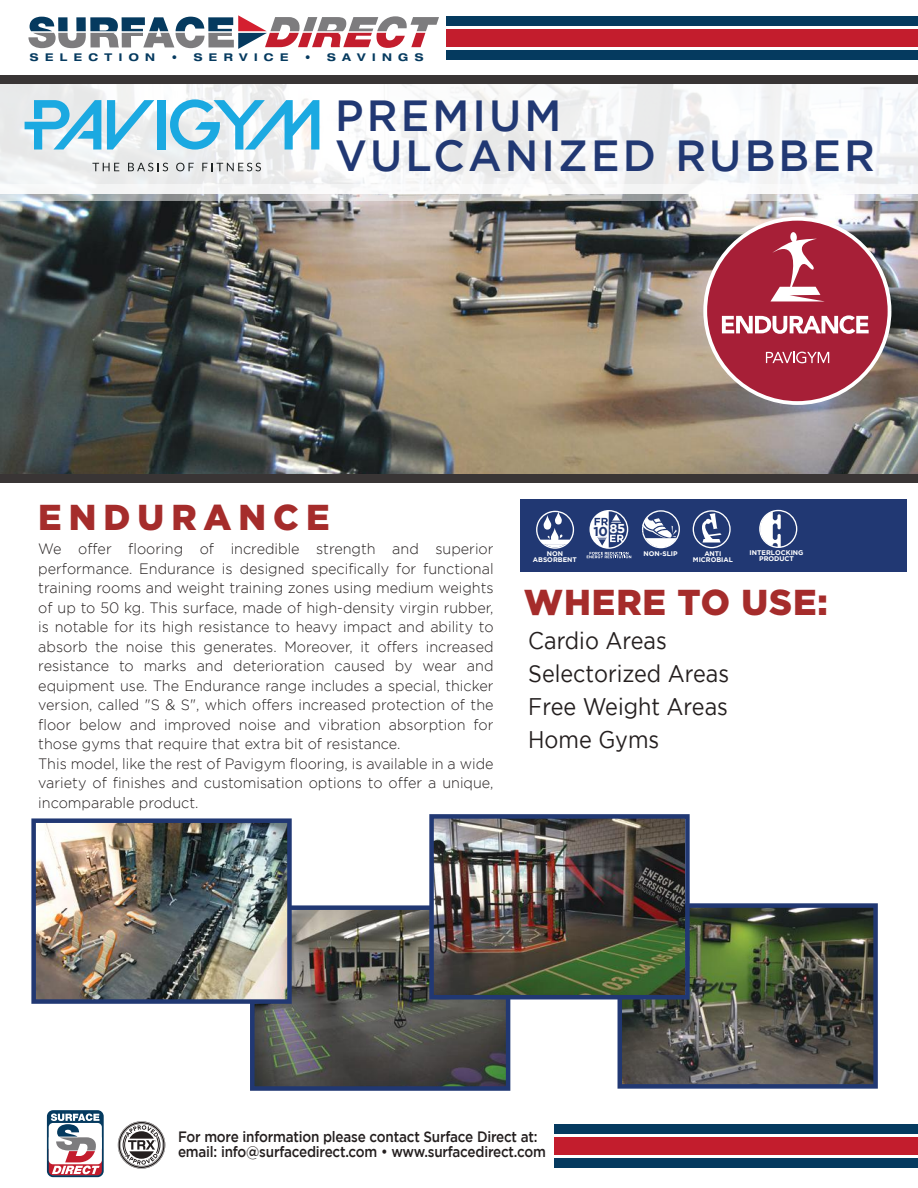
<style>
.page{position:relative;width:918px;height:1188px;background:#fff}
.page>*{position:absolute;margin:0;border:0;box-sizing:border-box;transform-origin:0 0}
.t1{font:500 43.5px/39.9px "Gotham";letter-spacing:.075em;color:#213873}
.t2{font:900 36px "Gotham";letter-spacing:.025em;color:#a52c2b}
.t3{font:900 36px "Gotham";letter-spacing:.19em;color:#a52c2b}
.t4{font:24px/33px "Gotham";color:#241f1f;scale:.9 1}
.t5{font:300 15px/19.5px "Gotham";color:#241f1f;scale:.96 1}
.t6{font:500 15px/15px "Gotham";letter-spacing:-.015em;color:#241f1f;scale:.9 1}
.t7{font:700 12.9px "Gotham";color:#213873}
.t8{font:700 expanded 10.65px "Helvetica Neue LT Std";letter-spacing:.6em;color:#053a5f}
.t9{font:700 6.75px/5.7px "Gotham";color:#fff;text-align:center}
</style>
<div class="page">
<img style="left:623px;top:908px;width:250px;height:176px">
<img style="left:255px;top:910px;width:250px;height:176px">
<img style="left:0;top:200px;width:918px;height:274px">
<div style="left:618px;top:903px;width:260px;height:186px;border:4px solid #213873"></div>
<div style="left:250px;top:905px;width:260px;height:186px;border:4px solid #213873"></div>
<div style="left:0;top:77px;width:918px;height:117px;background:linear-gradient(to right,#eff0f0,#f6f7f9)"></div>
<svg style="left:0;top:184px;width:918px;height:16px;fill:#f5f6f6"></svg>
<div style="left:0;top:76px;width:918px;height:8px;background:#393535"></div>
<div style="left:0;top:474px;width:918px;height:9px;background:#393535"></div>
<div style="left:520px;top:499px;width:386px;height:72px;background:#213873"></div>
<svg style="left:693px;top:510px;width:38px;height:38px"></svg>
<svg style="left:642px;top:510px;width:38px;height:38px"></svg>
<svg style="left:536px;top:511px;width:38px;height:38px"></svg>
<div style="left:157px;top:100px;width:8px;height:50px;background:#1ba9e1"></div>
<svg style="left:25px;top:100px;width:76px;height:50px;background:#88cce7"></svg>
<svg style="left:107px;top:100px;width:47px;height:50px"></svg>
<svg style="left:170px;top:99px;width:149px;height:51px"></svg>
<svg style="left:92px;top:163px;width:27px;height:8px"></svg>
<svg style="left:128px;top:163px;width:40px;height:8px"></svg>
<svg style="left:176px;top:163px;width:18px;height:8px"></svg>
<svg style="left:202px;top:163px;width:59px;height:8px"></svg>
<svg style="left:587px;top:510px;width:44px;height:48px"></svg>
<svg style="left:759px;top:510px;width:38px;height:38px"></svg>
<img style="left:434px;top:819px;width:251px;height:175px">
<img style="left:36px;top:823px;width:251px;height:176px">
<div style="left:31px;top:818px;width:261px;height:186px;border:4px solid #213873"></div>
<div style="left:429px;top:814px;width:261px;height:185px;border:4px solid #213873"></div>
<div style="left:447px;top:16px;width:471px;height:10px;background:#053a5f"></div>
<div style="left:447px;top:29px;width:471px;height:17px;background:#c31d2d"></div>
<div style="left:554px;top:1158px;width:364px;height:10px;background:#053a5f"></div>
<div style="left:554px;top:1124px;width:364px;height:10px;background:#053a5f"></div>
<div style="left:554px;top:1138px;width:364px;height:17px;background:#c31d2d"></div>
<svg style="left:118px;top:1121px;width:47px;height:48px"></svg>
<div style="left:447px;top:50px;width:471px;height:10px;background:#053a5f"></div>
<svg style="left:28px;top:15px;width:411px;height:34px"></svg>
<svg style="left:47px;top:1110px;width:57px;height:67px"></svg>
<div style="left:705px;top:219px;width:185px;height:184px;background:#a71f37;border-radius:50%"></div>
<div style="left:703px;top:217px;width:188px;height:188px;border:4px solid #fff;border-radius:50%"></div>
<svg style="left:770px;top:232px;width:52px;height:69px"></svg>
<svg style="left:766px;top:352px;width:63px;height:11px"></svg>
<svg style="left:722px;top:315px;width:147px;height:19px"></svg>
<p class="t8" style="left:30px;top:50px;width:127px">SELECTION</p>
<p class="t8" style="left:172px;top:50px;width:118px">• SERVICE</p>
<p class="t8" style="left:305px;top:50px;width:120px">• SAVINGS</p>
<h1 class="t1" style="left:335px;top:94px;width:541px">PREMIUM<br>VULCANIZED RUBBER</h1>
<h2 class="t3" style="left:38px;top:496px;width:293px">ENDURANCE</h2>
<p class="t7" style="left:594px;top:524px;width:33px">10 <sup>85</sup></p>
<p class="t5" style="left:38px;top:539px;width:476px">We offer flooring of incredible strength and superior</p>
<p class="t5" style="left:38px;top:558px;width:476px">performance. Endurance is designed specifically for functional training rooms and weight training zones using medium weights of up to 50 kg. This surface, made of high-density virgin rubber, is notable for its high resistance to heavy impact and ability to absorb the noise this generates. Moreover, it offers increased resistance to marks and deterioration caused by wear and equipment use. The Endurance range includes a special, thicker version, called "S &amp; S", which offers increased protection of the floor below and improved noise and vibration absorption for those gyms that require that extra bit of resistance.<br>This model, like the rest of Pavigym flooring, is available in a wide variety of finishes and customisation options to offer a unique, incomparable product.</p>
<p class="t9" style="left:547px;top:551px;width:18px">NON</p>
<p class="t9" style="left:643px;top:550px;width:36px">NON-SLIP</p>
<p class="t9" style="left:533px;top:556px;width:45px">ABSORBENT</p>
<p class="t9" style="left:693px;top:550px;width:42px">ANTI<br>MICROBIAL</p>
<p class="t9" style="left:750px;top:550px;width:55px">INTERLOCKING<br>PRODUCT</p>
<h2 class="t2" style="left:524px;top:582px;width:306px">WHERE TO USE:</h2>
<h3 class="t4" style="left:528px;top:624px;width:225px">Cardio Areas<br>Selectorized Areas<br>Free Weight Areas<br>Home Gyms</h3>
<p class="t6" style="left:178px;top:1129px;width:410px">For more information please contact Surface Direct at: email: info@surfacedirect.com • www.surfacedirect.com</p>
</div>
